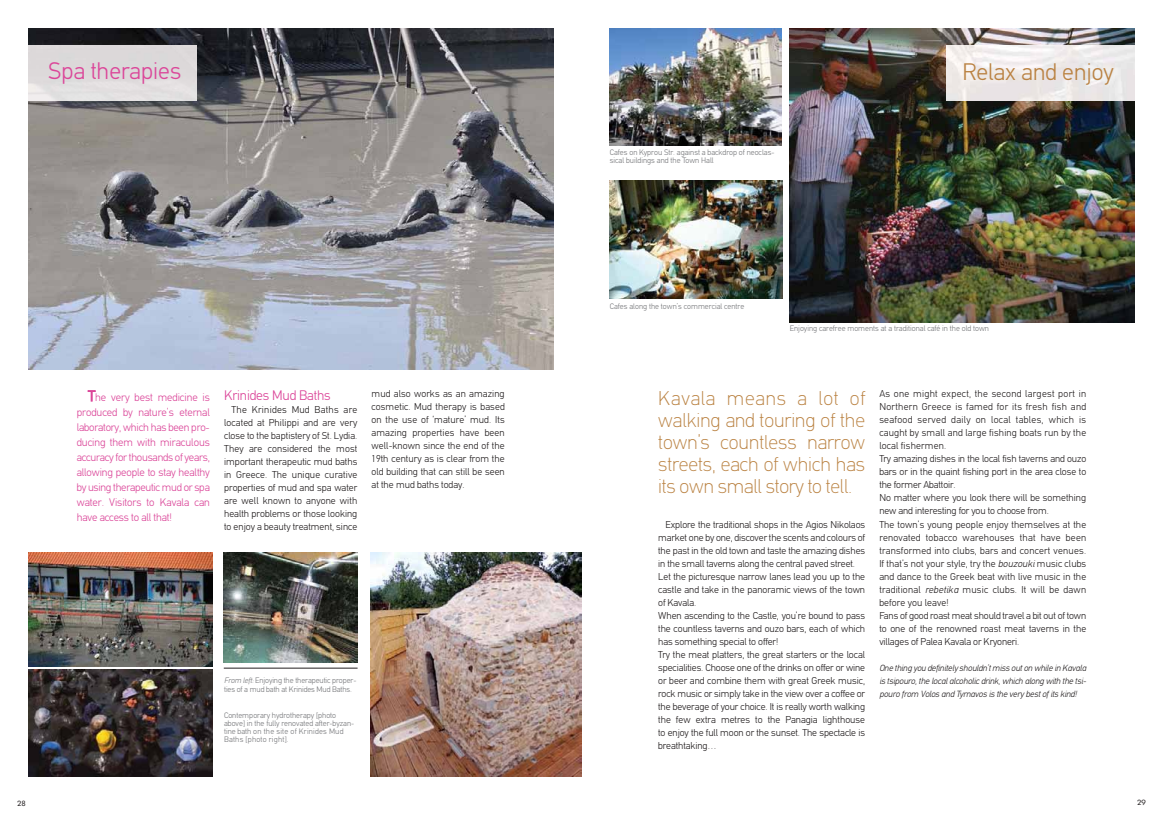
<style>
.page{position:relative;width:1163px;height:823px;background:#fff}
.page>*{position:absolute;margin:0;border:0;box-sizing:border-box;transform-origin:0 0}
.t1{font:300 24px "PF Din Text";color:#ba8242}
.t2{font:300 24px "PF Din Text";color:#db4699}
.t3{font:100 20px/22px "PF Din Text";letter-spacing:-.005em;color:#ba8242;text-align:justify}
.t4{font:300 13.9px "PF Din Text";letter-spacing:-.01em;color:#db4699}
.t5{font:300 11px/15px "PF Din Text";letter-spacing:-.015em;color:#db4699;text-align:justify}
.t6{font:300 10px/13px "PF Din Text";color:#231f20;text-align:justify}
.t7{font:italic 300 9px/13px "PF Din Text";letter-spacing:-.01em;color:#231f20;text-align:justify}
.t8{font:300 8px/8px "PF Din Text";color:#77787b}
.t9{font:7px "Art Futur H Medium";color:#231f20}
.s1{font-size:15px}
.s2{font-style:italic}
</style>
<div class="page">
<img style="left:28px;top:669px;width:185px;height:106px">
<img style="left:28px;top:552px;width:185px;height:114px">
<hr style="left:224px;top:667px;width:133px;height:1px;background:#231f20">
<img style="left:224px;top:552px;width:133px;height:109px">
<img style="left:370px;top:552px;width:211px;height:224px">
<img style="left:28px;top:28px;width:525px;height:341px">
<img style="left:28px;top:45px;width:169px;height:55px">
<img style="left:609px;top:28px;width:172px;height:118px">
<img style="left:789px;top:28px;width:345px;height:294px">
<img style="left:946px;top:45px;width:188px;height:55px">
<img style="left:609px;top:180px;width:173px;height:118px">
<h1 class="t2" style="left:48px;top:63px;width:134px">Spa therapies</h1>
<p class="t5" style="left:77px;top:390px;width:135px;text-indent:11px"><span class="s1">Τ</span>he very best medicine is produced by nature’s eternal laboratory, which has been pro&shy;ducing them with miraculous accuracy for thousands of years, allowing people to stay healthy by using therapeutic mud or spa water. Visitors to Kavala can have access to all that!</p>
<h3 class="t4" style="left:224px;top:390px;width:108px">Krinides Mud Baths</h3>
<p class="t6" style="left:224px;top:404px;width:135px;text-indent:7px">The Krinides Mud Baths are located at Philippi and are very close to the baptistery of St. Lydia.<br>They are considered the most important therapeutic mud baths in Greece. The unique curative properties of mud and spa water are well known to anyone with health problems or those looking to enjoy a beauty treatment, since</p>
<p class="t6" style="left:371px;top:388px;width:135px">mud also works as an amazing cosmetic. Mud therapy is based on the use of ‘mature’ mud. Its amazing properties have been well-known since the end of the 19th century as is clear from the old building that can still be seen at the mud baths today.</p>
<p class="t8" style="left:224px;top:675px;width:134px;line-height:9.6px"><span class="s2">From left:</span> Enjoying the therapeutic proper&shy;ties of a mud bath at Krinides Mud Baths.</p>
<p class="t8" style="left:224px;top:711px;width:132px">Contemporary hydrotherapy [photo above] in the fully renovated after-byzan&shy;tine bath on the site of Krinides Mud Baths [photo right].</p>
<p class="t8" style="left:609px;top:149px;width:166px">Cafes on Kyprou Str. against a backdrop of neoclas&shy;sical buildings and the Town Hall</p>
<h1 class="t1" style="left:962px;top:63px;width:153px">Relax and enjoy</h1>
<p class="t8" style="left:609px;top:302px;width:136px">Cafes along the town’s commercial centre</p>
<p class="t8" style="left:789px;top:325px;width:201px">Enjoying carefree moments at a traditional café in the old town</p>
<h2 class="t3" style="left:658px;top:389px;width:208px">Kavala means a lot of walking and touring of the town’s countless narrow streets, each of which has its own small story to tell.</h2>
<p class="t6" style="left:658px;top:518px;width:208px;text-align:left;text-indent:7px">Explore the traditional shops in the Agios Nikolaos market one by one, discover the scents and colours of the past in the old town and taste the amazing dishes in the small taverns along the central paved street.<br>Let the picturesque narrow lanes lead you up to the castle and take in the panoramic views of the town of Kavala.<br>When ascending to the Castle, you’re bound to pass the countless taverns and ouzo bars, each of which has something special to offer!<br>Try the meat platters, the great starters or the local specialities. Choose one of the drinks on offer or wine or beer and combine them with great Greek music, rock music or simply take in the view over a coffee or the beverage of your choice. It is really worth walking the few extra metres to the Panagia lighthouse to enjoy the full moon or the sunset. The spectacle is breathtaking…</p>
<p class="t6" style="left:879px;top:388px;width:208px;text-align:left">As one might expect, the second largest port in Northern Greece is famed for its fresh fish and seafood served daily on local tables, which is caught by small and large fishing boats run by the local fishermen.<br>Try amazing dishes in the local fish taverns and ouzo bars or in the quaint fishing port in the area close to the former Abattoir.<br>No matter where you look there will be something new and interesting for you to choose from.<br>The town’s young people enjoy themselves at the renovated tobacco warehouses that have been transformed into clubs, bars and concert venues.<br>If that’s not your style, try the <span class="s2">bouzouki</span> music clubs and dance to the Greek beat with live music in the traditional <span class="s2">rebetika</span> music clubs. It will be dawn before you leave!<br>Fans of good roast meat should travel a bit out of town to one of the renowned roast meat taverns in the villages of Palea Kavala or Kryoneri.</p>
<p class="t7" style="left:879px;top:661px;width:208px">One thing you definitely shouldn’t miss out on while in Kavala is tsipouro, the local alcoholic drink, which along with the tsi&shy;pouro from Volos and Tyrnavos is the very best of its kind!</p>
<p class="t9" style="left:17px;top:799px;width:10px">28</p>
<p class="t9" style="left:1137px;top:798px;width:10px">29</p>
</div>
